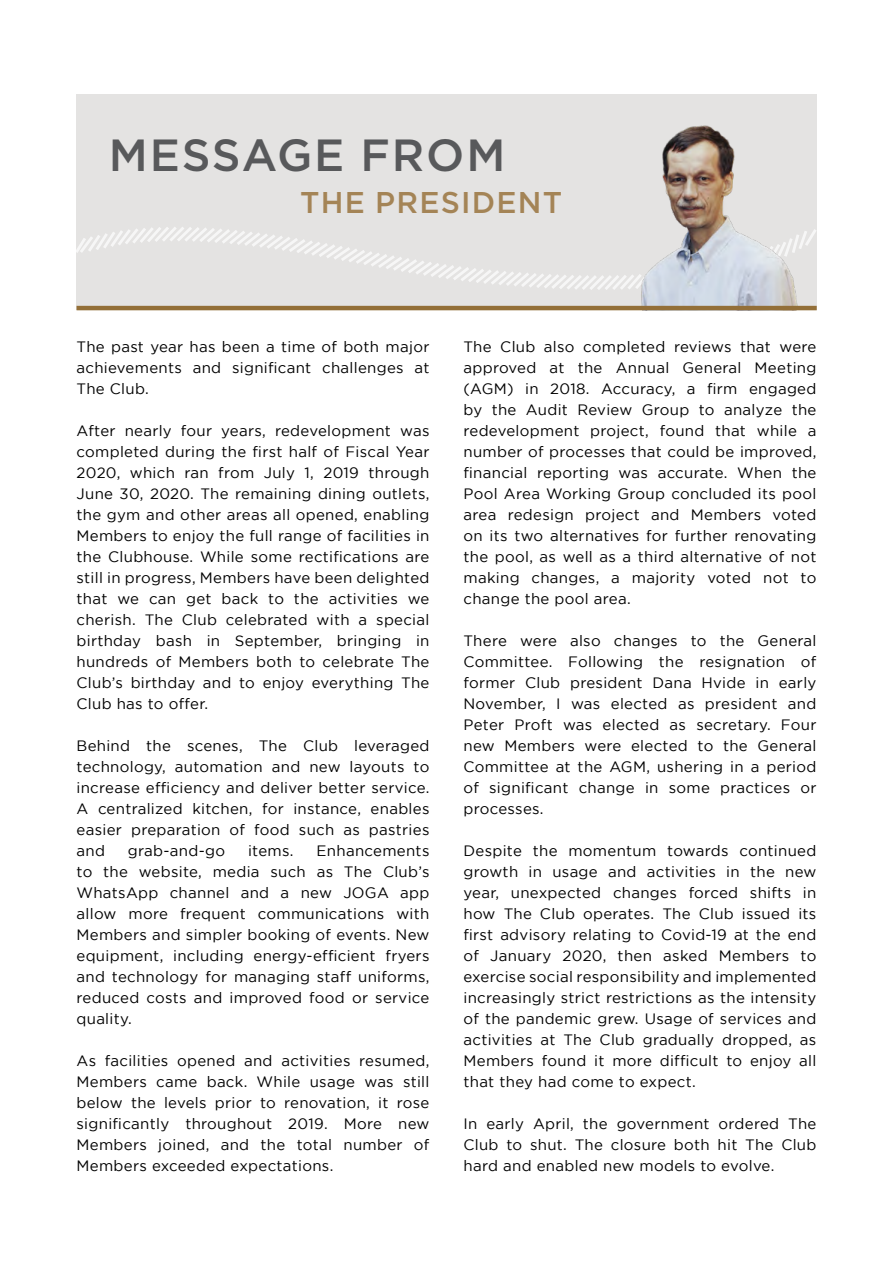
<style>
.page{position:relative;width:893px;height:1263px;background:#fff}
.page>*{position:absolute;margin:0;border:0;box-sizing:border-box;transform-origin:0 0}
.t1{font:500 45px "Gotham Pro";letter-spacing:.04em;color:#58595b}
.t2{font:500 30px "Gotham Pro";letter-spacing:.04em;color:#a48456}
.t3{font:15px/21px "Gotham";letter-spacing:.02em;color:#000;text-align:justify}
</style>
<div class="page">
<div style="left:76px;top:94px;width:740px;height:216px;background:#e4e3e2"></div>
<svg style="left:76px;top:227px;width:555px;height:63px"></svg>
<img style="left:631px;top:117px;width:186px;height:189px">
<hr style="left:77px;top:306px;width:740px;height:4px;background:#936f38">
<h1 class="t1" style="left:109px;top:129px;width:398px">MESSAGE FROM</h1>
<h2 class="t2" style="left:300px;top:185px;width:264px">THE PRESIDENT</h2>
<p class="t3" style="left:77px;top:336px;width:354px">The past year has been a time of both major achievements and significant challenges at The Club.</p>
<p class="t3" style="left:77px;top:420px;width:354px">After nearly four years, redevelopment was completed during the first half of Fiscal Year 2020, which ran from July 1, 2019 through June 30, 2020. The remaining dining outlets, the gym and other areas all opened, enabling Members to enjoy the full range of facilities in the Clubhouse. While some rectifications are still in progress, Members have been delighted that we can get back to the activities we cherish. The Club celebrated with a special birthday bash in September, bringing in hundreds of Members both to celebrate The Club’s birthday and to enjoy everything The Club has to offer.</p>
<p class="t3" style="left:77px;top:735px;width:354px">Behind the scenes, The Club leveraged technology, automation and new layouts to increase efficiency and deliver better service.<br>A centralized kitchen, for instance, enables easier preparation of food such as pastries and</p>
<p class="t3" style="left:77px;top:840px;width:354px;text-indent:240px">Enhancements to the website, media such as The Club’s WhatsApp channel and a new JOGA app allow more frequent communications with Members and simpler booking of events. New equipment, including energy-efficient fryers and technology for managing staff uniforms, reduced costs and improved food or service quality.</p>
<p class="t3" style="left:77px;top:1050px;width:354px">As facilities opened and activities resumed, Members came back. While usage was still below the levels prior to renovation, it rose significantly throughout 2019. More new Members joined, and the total number of Members exceeded expectations.</p>
<p class="t3" style="left:128px;top:840px;width:99px">grab-and-go</p>
<p class="t3" style="left:248px;top:840px;width:47px">items.</p>
<p class="t3" style="left:463px;top:336px;width:354px">The Club also completed reviews that were approved at the Annual General Meeting (AGM) in 2018. Accuracy, a firm engaged by the Audit Review Group to analyze the redevelopment project, found that while a number of processes that could be improved, financial reporting was accurate. When the Pool Area Working Group concluded its pool area redesign project and Members voted on its two alternatives for further renovating the pool, as well as a third alternative of not making changes, a majority voted not to change the pool area.</p>
<p class="t3" style="left:463px;top:630px;width:354px">There were also changes to the General Committee. Following the resignation of former Club president Dana Hvide in early November, I was elected as president and Peter Proft was elected as secretary. Four new Members were elected to the General Committee at the AGM, ushering in a period of significant change in some practices or processes.</p>
<p class="t3" style="left:463px;top:840px;width:354px">Despite the momentum towards continued growth in usage and activities in the new year, unexpected changes forced shifts in how The Club operates. The Club issued its first advisory relating to Covid-19 at the end of January 2020, then asked Members to exercise social responsibility and implemented increasingly strict restrictions as the intensity of the pandemic grew. Usage of services and activities at The Club gradually dropped, as Members found it more difficult to enjoy all that they had come to expect.</p>
<p class="t3" style="left:463px;top:1113px;width:354px">In early April, the government ordered The Club to shut. The closure both hit The Club hard and enabled new models to evolve.</p>
</div>
